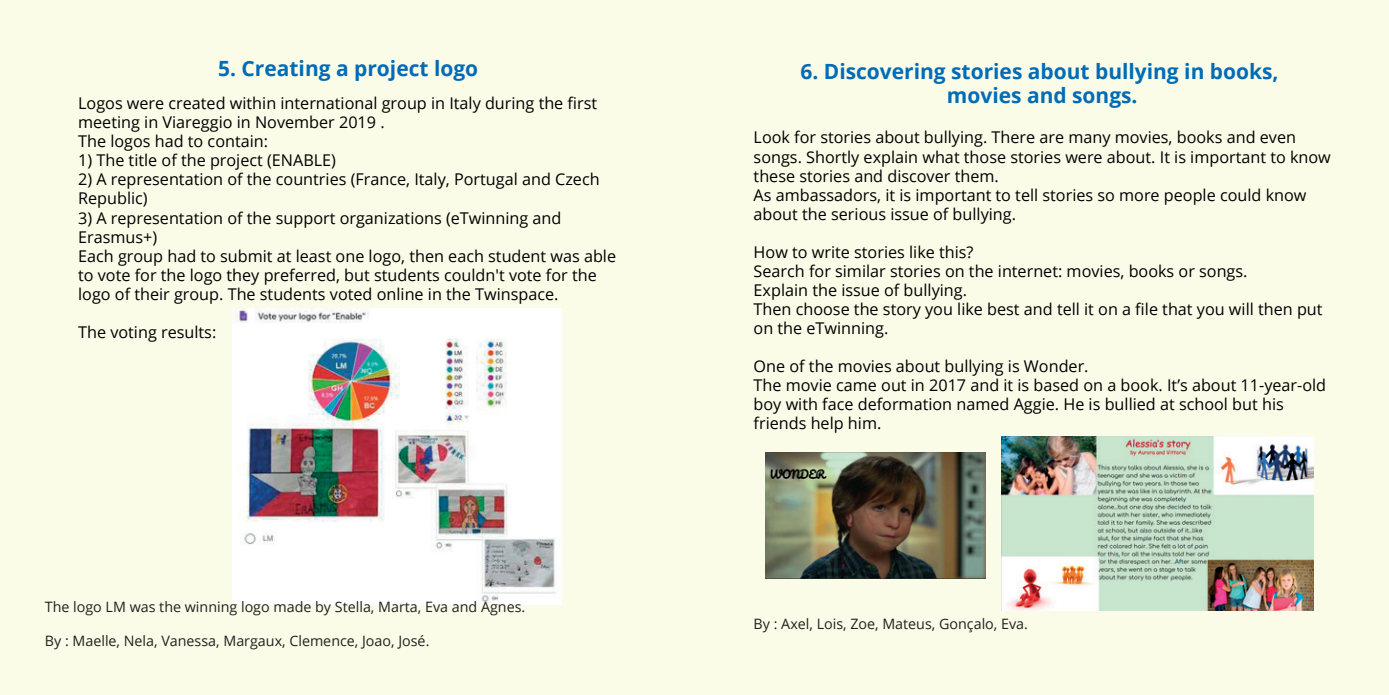
<style>
.page{position:relative;width:1389px;height:695px;background:#fff}
.page>*{position:absolute;margin:0;border:0;box-sizing:border-box;transform-origin:0 0}
.t1{font:700 21px/24.8px "Open Sans";color:#006bb6;text-align:center}
.t2{font:16.28px/19.1px "Open Sans";color:#000001}
.t3{font:14.35px "Open Sans";color:#231f20}
</style>
<div class="page">
<div style="left:0;top:0;width:709px;height:694px;background:#fbfce8"></div>
<div style="left:680px;top:0;width:709px;height:694px;background:#fbfce8"></div>
<img style="left:232px;top:308px;width:330px;height:296px">
<img style="left:766px;top:452px;width:220px;height:126px">
<img style="left:1002px;top:436px;width:311px;height:174px">
<p class="t1" style="left:218px;top:55px;width:261px">5. Creating a project logo</p>
<p class="t2" style="left:78px;top:93px;width:521px">Logos were created within international group in Italy during the first meeting in Viareggio in November 2019 .<br>The logos had to contain:</p>
<p class="t2" style="left:78px;top:150px;width:259px">1) The title of the project (ENABLE)</p>
<p class="t2" style="left:78px;top:169px;width:523px">2) A representation of the countries (France, Italy, Portugal and Czech<br>Republic)</p>
<p class="t2" style="left:78px;top:208px;width:539px">3) A representation of the support organizations (eTwinning and Erasmus+)<br>Each group had to submit at least one logo, then each student was able to vote for the logo they preferred, but students couldn't vote for the logo of their group. The students voted online in the Twinspace.</p>
<p class="t2" style="left:78px;top:322px;width:140px">The voting results:</p>
<p class="t3" style="left:45px;top:596px;width:482px">The logo LM was the winning logo made by Stella, Marta, Eva and Agnes.</p>
<p class="t3" style="left:45px;top:630px;width:386px">By : Maelle, Nela, Vanessa, Margaux, Clemence, Joao, José.</p>
<p class="t1" style="left:800px;top:58px;width:480px">6. Discovering stories about bullying in books, movies and songs.</p>
<p class="t2" style="left:754px;top:128px;width:579px">Look for stories about bullying. There are many movies, books and even songs. Shortly explain what those stories were about. It is important to know these stories and discover them.<br>As ambassadors, it is important to tell stories so more people could know about the serious issue of bullying.</p>
<p class="t2" style="left:754px;top:242px;width:570px">How to write stories like this?<br>Search for similar stories on the internet: movies, books or songs.<br>Explain the issue of bullying.<br>Then choose the story you like best and tell it on a file that you will then put on the eTwinning.</p>
<p class="t2" style="left:754px;top:356px;width:574px">One of the movies about bullying is Wonder.<br>The movie came out in 2017 and it is based on a book. It’s about 11-year-old boy with face deformation named Aggie. He is bullied at school but his friends help him.</p>
<p class="t3" style="left:754px;top:613px;width:276px">By : Axel, Lois, Zoe, Mateus, Gonçalo, Eva.</p>
</div>
